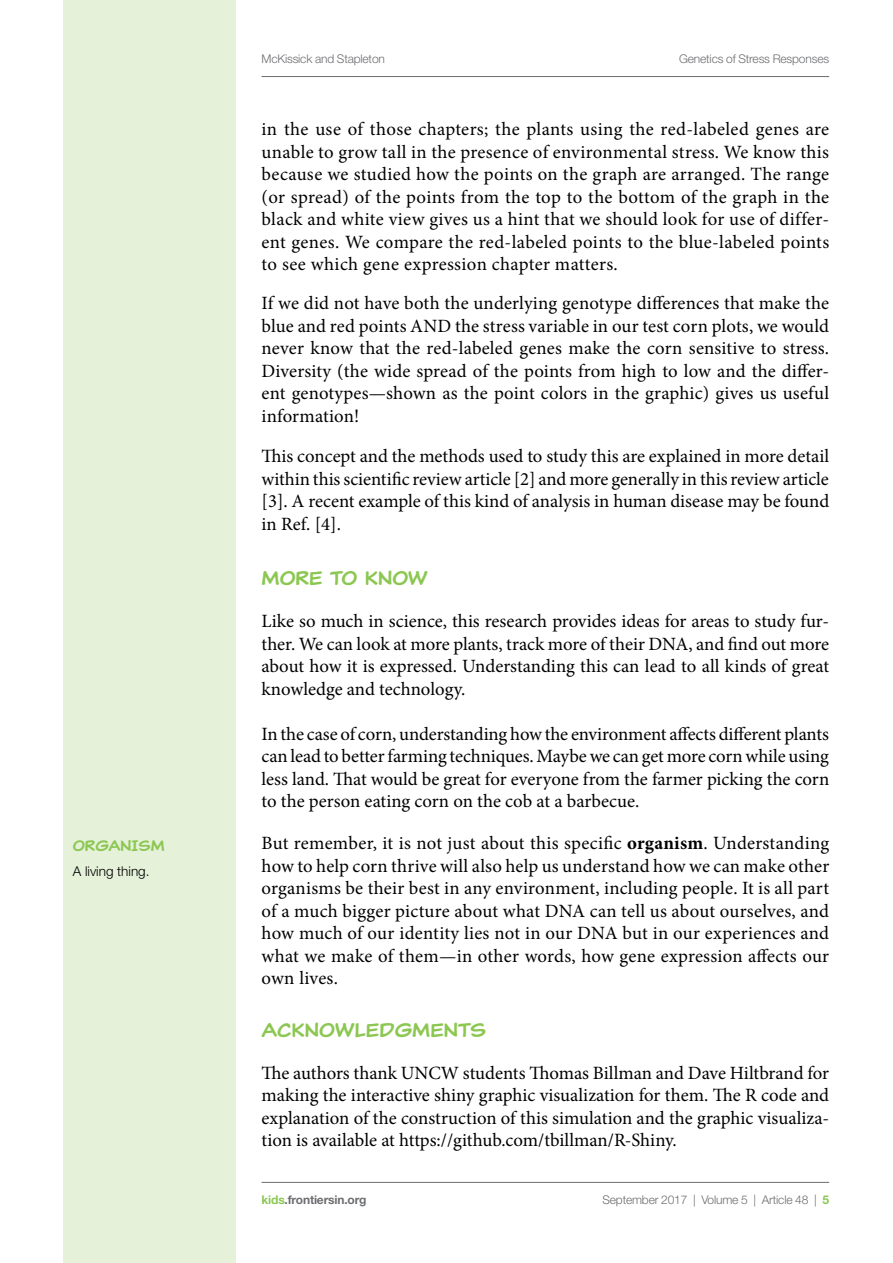
<style>
.page{position:relative;width:893px;height:1263px;background:#fff}
.page>*{position:absolute;margin:0;border:0;box-sizing:border-box;transform-origin:0 0}
.t1{font:19.5px "Classic Comic";color:#8bc751}
.t2{font:18.75px/22.5px "Minion Pro";letter-spacing:.005em;color:#000;text-align:justify}
.t3{font:15px "Classic Comic";color:#8bc751}
.t4{font:300 13.5px "Helvetica Neue LT Std";color:#000}
.t5{font:300 12px "Helvetica Neue LT Std";letter-spacing:-.015em;color:#6d6e71}
.t6{font:700 12px "Helvetica Neue LT Std";letter-spacing:-.015em;color:#6d6e71}
.s1{font-weight:700}
.s2{color:#8bc751}
.s3{font-weight:700;color:#8bc751}
</style>
<div class="page">
<div style="left:64px;top:0;width:172px;height:1263px;background:#e5f1d8"></div>
<hr style="left:261px;top:76px;width:568px;height:1px;background:#6d6e71">
<hr style="left:261px;top:1182px;width:568px;height:1px;background:#6d6e71">
<p class="t3" style="left:73px;top:836px;width:94px">ORGANISM</p>
<p class="t4" style="left:73px;top:863px;width:78px">A living thing.</p>
<p class="t5" style="left:261px;top:51px;width:125px">McKissick and Stapleton</p>
<p class="t5" style="left:679px;top:51px;width:152px">Genetics of Stress Responses</p>
<p class="t2" style="left:262px;top:118px;width:569px">in the use of those chapters; the plants using the red-labeled genes are unable to grow tall in the presence of environmental stress. We know this because we studied how the points on the graph are arranged. The range (or spread) of the points from the top to the bottom of the graph in the black and white view gives us a hint that we should look for use of differ&shy;ent genes. We compare the red-labeled points to the blue-labeled points to see which gene expression chapter matters.</p>
<p class="t2" style="left:262px;top:292px;width:569px">If we did not have both the underlying genotype differences that make the blue and red points AND the stress variable in our test corn plots, we would never know that the red-labeled genes make the corn sensitive to stress.<br>Diversity (the wide spread of the points from high to low and the differ&shy;ent genotypes—shown as the point colors in the graphic) gives us useful information!</p>
<p class="t2" style="left:262px;top:445px;width:569px">This concept and the methods used to study this are explained in more detail within this scientific review article [2] and more generally in this review article [3]. A recent example of this kind of analysis in human disease may be found in Ref. [4].</p>
<p class="t1" style="left:262px;top:565px;width:168px">MORE TO KNOW</p>
<p class="t2" style="left:262px;top:610px;width:569px">Like so much in science, this research provides ideas for areas to study fur&shy;ther. We can look at more plants, track more of their DNA, and find out more about how it is expressed. Understanding this can lead to all kinds of great knowledge and technology.</p>
<p class="t2" style="left:262px;top:722px;width:569px">In the case of corn, understanding how the environment affects different plants can lead to better farming techniques. Maybe we can get more corn while using less land. That would be great for everyone from the farmer picking the corn to the person eating corn on the cob at a barbecue.</p>
<p class="t2" style="left:262px;top:832px;width:569px">But remember, it is not just about this specific <span class="s1">organism</span>. Understanding how to help corn thrive will also help us understand how we can make other organisms be their best in any environment, including people. It is all part of a much bigger picture about what DNA can tell us about ourselves, and how much of our identity lies not in our DNA but in our experiences and what we make of them—in other words, how gene expression affects our own lives.</p>
<p class="t1" style="left:262px;top:1017px;width:226px">ACKNOWLEDGMENTS</p>
<p class="t2" style="left:262px;top:1061px;width:569px">The authors thank UNCW students Thomas Billman and Dave Hiltbrand for making the interactive shiny graphic visualization for them. The R code and explanation of the construction of this simulation and the graphic visualiza&shy;tion is available at https://github.com/tbillman/R-Shiny.</p>
<p class="t6" style="left:261px;top:1192px;width:107px"><span class="s2">kids</span>.frontiersin.org</p>
<p class="t5" style="left:602px;top:1192px;width:228px">September 2017 | Volume 5 | Article 48 | <span class="s3">5</span></p>
</div>
